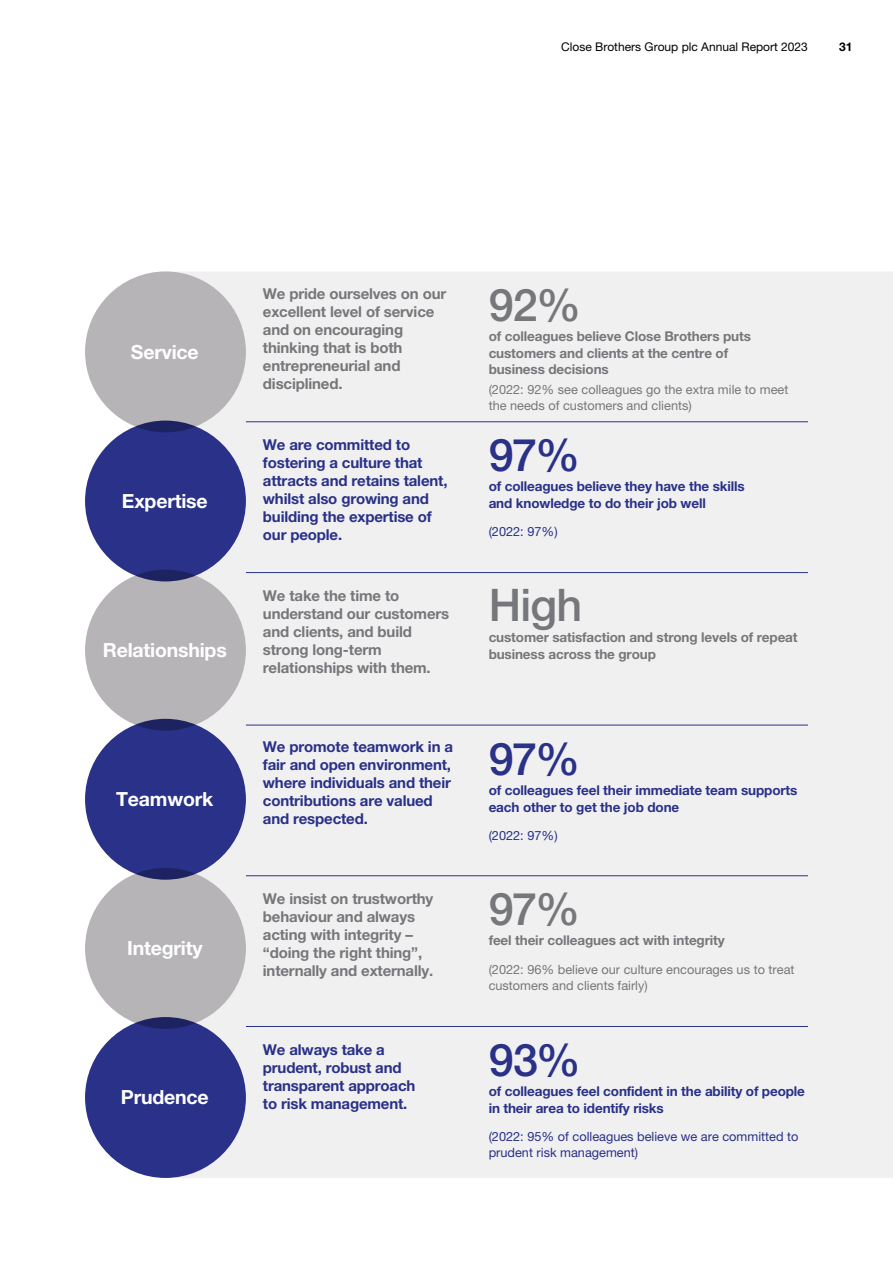
<style>
.page{position:relative;width:893px;height:1263px;background:#fff}
.page>*{position:absolute;margin:0;border:0;box-sizing:border-box;transform-origin:0 0}
.t1{font:500 45px "Helvetica Neue LT Std";letter-spacing:-.02em;color:#76777a}
.t2{font:500 45px "Helvetica Neue LT Std";color:#293188}
.t3{font:700 19.5px "Helvetica Neue LT Std";letter-spacing:-.01em;color:#fff}
.t4{font:700 15px/18px "Helvetica Neue LT Std";letter-spacing:-.01em;color:#76777a}
.t5{font:700 15px/18px "Helvetica Neue LT Std";letter-spacing:-.01em;color:#293188}
.t6{font:700 13.5px/16.5px "Helvetica Neue LT Std";letter-spacing:-.01em;color:#293188}
.t7{font:700 13.5px/16.5px "Helvetica Neue LT Std";letter-spacing:-.01em;color:#76777a}
.t8{font:12.75px/15.8px "Helvetica Neue LT Std";color:#76777a}
.t9{font:12.75px/15.8px "Helvetica Neue LT Std";color:#293188}
.t10{font:12px "Helvetica Neue LT Std";color:#000}
.t11{font:700 12px "Helvetica Neue LT Std";color:#000}
</style>
<div class="page">
<div style="left:174px;top:272px;width:719px;height:906px;background:#f1f0f1"></div>
<div style="left:85px;top:271px;width:161px;height:161px;background:#b6b4b7;border-radius:50%"></div>
<div style="left:85px;top:719px;width:161px;height:161px;background:#293188;border-radius:50%"></div>
<div style="left:85px;top:421px;width:161px;height:160px;background:#293188;border-radius:50%"></div>
<div style="left:85px;top:868px;width:161px;height:161px;background:#b6b4b7;border-radius:50%"></div>
<div style="left:85px;top:570px;width:161px;height:160px;background:#b6b4b7;border-radius:50%"></div>
<div style="left:85px;top:1017px;width:161px;height:161px;background:#293188;border-radius:50%"></div>
<hr style="left:246px;top:421px;width:562px;height:1px;background:#293188">
<hr style="left:246px;top:572px;width:562px;height:1px;background:#293188">
<hr style="left:246px;top:725px;width:562px;height:1px;background:#293188">
<hr style="left:246px;top:875px;width:562px;height:1px;background:#293188">
<hr style="left:246px;top:1026px;width:562px;height:1px;background:#293188">
<p class="t10" style="left:561px;top:40px;width:248px">Close Brothers Group plc Annual Report 2023</p>
<p class="t11" style="left:839px;top:39px;width:15px">31</p>
<h2 class="t3" style="left:131px;top:340px;width:69px">Service</h2>
<h2 class="t3" style="left:122px;top:489px;width:87px">Expertise</h2>
<h2 class="t3" style="left:103px;top:638px;width:125px">Relationships</h2>
<h2 class="t3" style="left:116px;top:787px;width:99px">Teamwork</h2>
<h2 class="t3" style="left:127px;top:936px;width:77px">Integrity</h2>
<h2 class="t3" style="left:121px;top:1085px;width:89px">Prudence</h2>
<p class="t4" style="left:263px;top:284px;width:185px">We pride ourselves on our excellent level of service and on encouraging thinking that is both entrepreneurial and disciplined.</p>
<p class="t5" style="left:263px;top:436px;width:186px">We are committed to fostering a culture that attracts and retains talent, whilst also growing and building the expertise of our people.</p>
<p class="t4" style="left:263px;top:587px;width:188px">We take the time to understand our customers and clients, and build strong long-term relationships with them.</p>
<p class="t5" style="left:263px;top:738px;width:192px">We promote teamwork in a fair and open environment, where individuals and their contributions are valued and respected.</p>
<p class="t4" style="left:263px;top:889px;width:172px">We insist on trustworthy behaviour and always acting with integrity – “doing the right thing”, internally and externally.</p>
<p class="t5" style="left:263px;top:1040px;width:154px">We always take a prudent, robust and transparent approach to risk management.</p>
<h1 class="t1" style="left:489px;top:278px;width:94px">92%</h1>
<p class="t7" style="left:489px;top:328px;width:264px">of colleagues believe Close Brothers puts customers and clients at the centre of business decisions</p>
<p class="t8" style="left:489px;top:382px;width:301px">(2022: 92% see colleagues go the extra mile to meet the needs of customers and clients)</p>
<h1 class="t2" style="left:489px;top:428px;width:93px">97%</h1>
<p class="t6" style="left:489px;top:478px;width:258px">of colleagues believe they have the skills and knowledge to do their job well</p>
<p class="t9" style="left:489px;top:524px;width:70px">(2022: 97%)</p>
<h1 class="t1" style="left:489px;top:578px;width:95px">High</h1>
<p class="t7" style="left:489px;top:629px;width:310px">customer satisfaction and strong levels of repeat business across the group</p>
<h1 class="t2" style="left:489px;top:732px;width:93px">97%</h1>
<p class="t6" style="left:489px;top:782px;width:310px">of colleagues feel their immediate team supports each other to get the job done</p>
<p class="t9" style="left:489px;top:828px;width:70px">(2022: 97%)</p>
<h1 class="t1" style="left:489px;top:882px;width:93px">97%</h1>
<p class="t7" style="left:489px;top:932px;width:238px">feel their colleagues act with integrity</p>
<p class="t8" style="left:489px;top:961px;width:307px">(2022: 96% believe our culture encourages us to treat customers and clients fairly)</p>
<h1 class="t2" style="left:489px;top:1033px;width:94px">93%</h1>
<p class="t6" style="left:489px;top:1083px;width:318px">of colleagues feel confident in the ability of people in their area to identify risks</p>
<p class="t9" style="left:489px;top:1129px;width:311px">(2022: 95% of colleagues believe we are committed to prudent risk management)</p>
</div>
